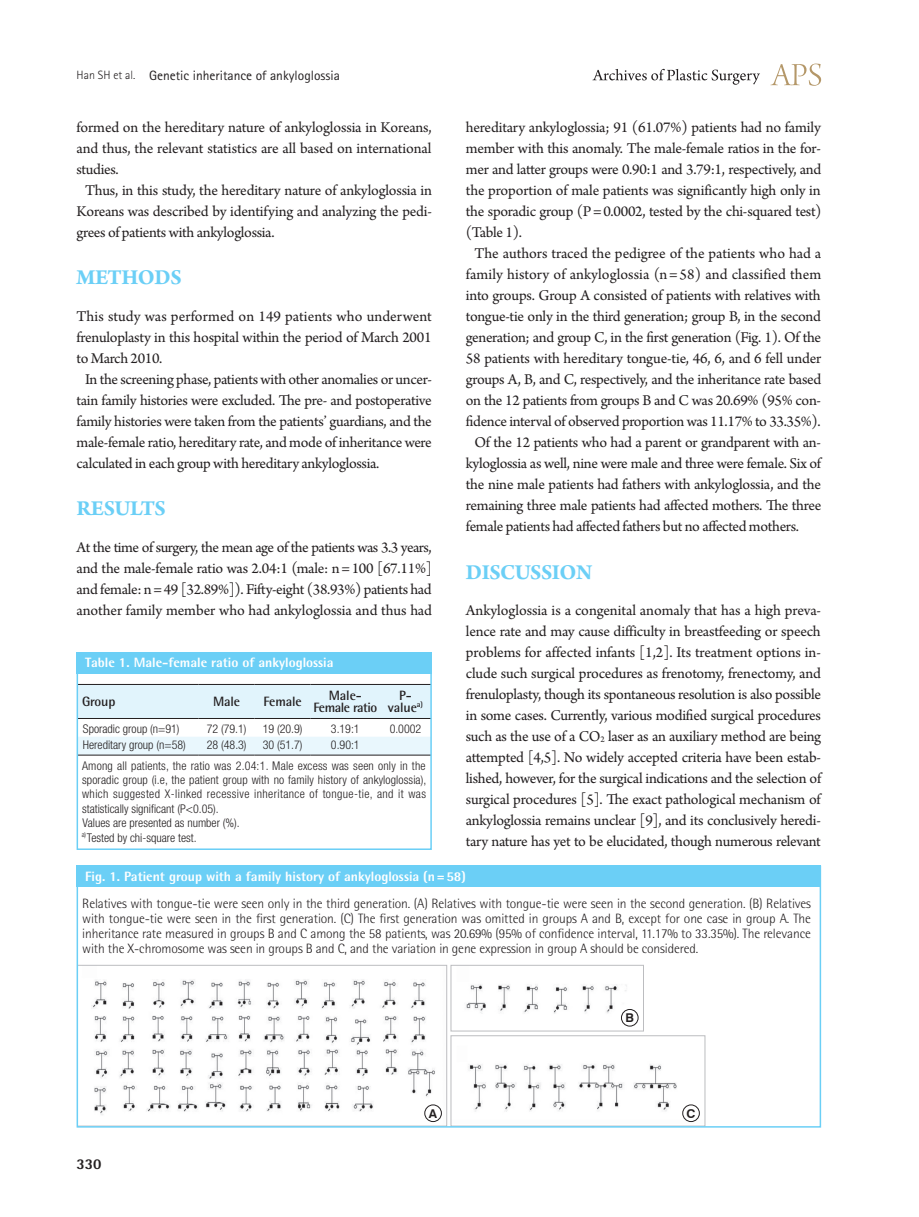
<style>
.page{position:relative;width:919px;height:1217px;background:#fff}
.page>*{position:absolute;margin:0;border:0;box-sizing:border-box;transform-origin:0 0}
.t1{font:700 22.5px "Arno Pro";letter-spacing:-.02em;color:#6bcff6}
.t2{font:15.75px/21px "Arno Pro";letter-spacing:-.02em;color:#231f20;text-align:justify}
.t3{font:15.75px "Arno Pro";letter-spacing:.005em;color:#231f20}
.t4{font:15.75px "Arno Pro";color:#231f20}
.t5{font:800 15px "Rotis Semi Sans Std";color:#231f20}
.t6{font:300 13.5px/15px "Rotis Semi Sans Std";letter-spacing:-.01em;color:#231f20;text-align:justify}
.t7{font:800 13.5px "Rotis Semi Sans Std";color:#fff}
.t8{font:13.5px "Rotis Sans Serif Std";color:#231f20}
.t9{font:700 13.5px/12px "Rotis Semi Sans Std";letter-spacing:-.01em;color:#231f20;text-align:center}
.t10{font:700 13.5px/12px "Rotis Semi Sans Std";letter-spacing:-.035em;color:#231f20;text-align:center}
.t11{font:700 12.15px "Swiss 721 BT";color:#231f20}
.t12{font:300 condensed 12px/14.4px "Helvetica Neue LT Std";letter-spacing:.01em;color:#231f20}
.s1{font-weight:300;font-size:12px}
.s2{font-size:9.15px}
</style>
<div class="page">
<svg style="left:770px;top:64px;width:51px;height:22px"></svg>
<svg style="left:592px;top:69px;width:168px;height:16px"></svg>
<img style="left:91px;top:979px;width:351px;height:143px">
<div style="left:77px;top:964px;width:370px;height:161px;border:1px solid #bcbdc0"></div>
<img style="left:466px;top:984px;width:173px;height:43px">
<div style="left:450px;top:964px;width:193px;height:66px;border:1px solid #bcbdc0"></div>
<img style="left:468px;top:1064px;width:232px;height:58px">
<div style="left:450px;top:1035px;width:255px;height:90px;border:1px solid #bcbdc0"></div>
<div style="left:77px;top:865px;width:744px;height:21px;background:#6bcff6"></div>
<div style="left:425px;top:1104px;width:16px;height:17px;background:#fff;border-radius:50%"></div>
<div style="left:424px;top:1104px;width:17px;height:17px;border:1px solid #231f20;border-radius:50%"></div>
<div style="left:621px;top:1009px;width:17px;height:16px;background:#fff;border-radius:50%"></div>
<div style="left:621px;top:1009px;width:17px;height:17px;border:1px solid #231f20;border-radius:50%"></div>
<svg style="left:80px;top:685px;width:349px;height:69px"></svg>
<hr style="left:78px;top:684px;width:121px;height:1px;background:#231f20">
<hr style="left:199px;top:684px;width:56px;height:1px;background:#231f20">
<hr style="left:255px;top:684px;width:55px;height:1px;background:#231f20">
<hr style="left:310px;top:684px;width:70px;height:1px;background:#231f20">
<hr style="left:380px;top:684px;width:51px;height:1px;background:#231f20">
<hr style="left:78px;top:718px;width:121px;height:1px;background:#231f20">
<hr style="left:199px;top:718px;width:56px;height:1px;background:#231f20">
<hr style="left:255px;top:718px;width:55px;height:1px;background:#231f20">
<hr style="left:310px;top:718px;width:70px;height:1px;background:#231f20">
<hr style="left:380px;top:718px;width:51px;height:1px;background:#231f20">
<hr style="left:78px;top:754px;width:121px;height:1px;background:#231f20">
<hr style="left:199px;top:754px;width:56px;height:1px;background:#231f20">
<hr style="left:255px;top:754px;width:55px;height:1px;background:#231f20">
<hr style="left:310px;top:754px;width:70px;height:1px;background:#231f20">
<hr style="left:380px;top:754px;width:51px;height:1px;background:#231f20">
<div style="left:77px;top:652px;width:355px;height:21px;background:#6bcff6"></div>
<div style="left:682px;top:1104px;width:17px;height:17px;background:#fff;border-radius:50%"></div>
<div style="left:682px;top:1104px;width:17px;height:17px;border:1px solid #231f20;border-radius:50%"></div>
<div style="left:77px;top:865px;width:744px;height:262px;border:2px solid #6bcff6"></div>
<div style="left:77px;top:652px;width:355px;height:197px;border:2px solid #6bcff6"></div>
<p class="t8" style="left:77px;top:67px;width:265px"><span class="s1">Han SH et al.</span> Genetic inheritance of ankyloglossia</p>
<p class="t2" style="left:77px;top:117px;width:356px">formed on the hereditary nature of ankyloglossia in Koreans,</p>
<p class="t2" style="left:77px;top:138px;width:356px">and thus, the relevant statistics are all based on international</p>
<p class="t2" style="left:77px;top:159px;width:44px">studies.</p>
<p class="t2" style="left:85px;top:180px;width:348px">Thus, in this study, the hereditary nature of ankyloglossia in</p>
<p class="t2" style="left:77px;top:201px;width:357px">Koreans was described by identifying and analyzing the pedi-</p>
<p class="t2" style="left:77px;top:222px;width:199px">grees of patients with ankyloglossia.</p>
<h1 class="t1" style="left:77px;top:264px;width:107px">METHODS</h1>
<p class="t3" style="left:77px;top:307px;width:357px">This study was performed on 149 patients who underwent</p>
<p class="t2" style="left:77px;top:327px;width:356px">frenuloplasty in this hospital within the period of March 2001</p>
<p class="t2" style="left:77px;top:348px;width:87px">to March 2010.</p>
<p class="t2" style="left:85px;top:369px;width:348px">In the screening phase, patients with other anomalies or uncer-</p>
<p class="t2" style="left:77px;top:390px;width:356px">tain family histories were excluded. The pre- and postoperative</p>
<p class="t2" style="left:77px;top:411px;width:357px">family histories were taken from the patients’ guardians, and the</p>
<p class="t2" style="left:77px;top:432px;width:357px">male-female ratio, hereditary rate, and mode of inheritance were</p>
<p class="t2" style="left:77px;top:453px;width:304px">calculated in each group with hereditary ankyloglossia.</p>
<h1 class="t1" style="left:77px;top:495px;width:91px">RESULTS</h1>
<p class="t2" style="left:77px;top:537px;width:357px">At the time of surgery, the mean age of the patients was 3.3 years, and the male-female ratio was 2.04:1 (male: n =100 [67.11%] and female: n = 49 [32.89%]). Fifty-eight (38.93%) patients had another family member who had ankyloglossia and thus had</p>
<p class="t7" style="left:85px;top:654px;width:250px">Table 1. Male-female ratio of ankyloglossia</p>
<p class="t9" style="left:82px;top:695px;width:35px">Group</p>
<p class="t9" style="left:213px;top:695px;width:29px">Male</p>
<p class="t9" style="left:263px;top:695px;width:40px">Female</p>
<p class="t10" style="left:313px;top:689px;width:65px">Male-<br>Female ratio</p>
<p class="t9" style="left:388px;top:689px;width:37px">P&shy;value<sup>a)</sup></p>
<p class="t12" style="left:83px;top:720px;width:98px">Sporadic group (n=91)</p>
<p class="t12" style="left:207px;top:720px;width:41px">72 (79.1)</p>
<p class="t12" style="left:263px;top:720px;width:41px">19 (20.9)</p>
<p class="t12" style="left:331px;top:720px;width:30px">3.19:1</p>
<p class="t12" style="left:389px;top:720px;width:33px">0.0002</p>
<p class="t12" style="left:83px;top:737px;width:104px">Hereditary group (n=58)</p>
<p class="t12" style="left:207px;top:737px;width:41px">28 (48.3)</p>
<p class="t12" style="left:263px;top:737px;width:41px">30 (51.7)</p>
<p class="t12" style="left:82px;top:734px;width:345px;line-height:20.7px;text-indent:249px">0.90:1<br>Among all patients, the ratio was 2.04:1. Male excess was seen only in the</p>
<p class="t12" style="left:82px;top:772px;width:346px">sporadic group (i.e, the patient group with no family history of ankyloglossia), which suggested X-linked recessive inheritance of tongue-tie, and it was statistically significant (P&lt;0.05).<br>Values are presented as number (%).<br><sup>a)</sup>Tested by chi-square test.</p>
<p class="t2" style="left:466px;top:117px;width:356px">hereditary ankyloglossia; 91 (61.07%) patients had no family</p>
<p class="t2" style="left:466px;top:138px;width:357px">member with this anomaly. The male-female ratios in the for-</p>
<p class="t2" style="left:466px;top:159px;width:357px">mer and latter groups were 0.90:1 and 3.79:1, respectively, and</p>
<p class="t2" style="left:466px;top:180px;width:356px">the proportion of male patients was significantly high only in</p>
<p class="t2" style="left:466px;top:201px;width:357px">the sporadic group (P = 0.0002, tested by the chi-squared test)</p>
<p class="t2" style="left:466px;top:222px;width:58px">(Table 1).</p>
<p class="t4" style="left:474px;top:244px;width:348px">The authors traced the pedigree of the patients who had a</p>
<p class="t3" style="left:466px;top:265px;width:357px">family history of ankyloglossia (n =58) and classified them</p>
<p class="t2" style="left:466px;top:285px;width:356px">into groups. Group A consisted of patients with relatives with</p>
<p class="t2" style="left:466px;top:306px;width:356px">tongue-tie only in the third generation; group B, in the second</p>
<p class="t2" style="left:466px;top:327px;width:357px">generation; and group C, in the first generation (Fig. 1). Of the</p>
<p class="t2" style="left:466px;top:348px;width:357px">58 patients with hereditary tongue-tie, 46, 6, and 6 fell under</p>
<p class="t2" style="left:466px;top:369px;width:357px">groups A, B, and C, respectively, and the inheritance rate based</p>
<p class="t2" style="left:466px;top:390px;width:357px">on the 12 patients from groups B and C was 20.69% (95% con-</p>
<p class="t2" style="left:466px;top:411px;width:356px">fidence interval of observed proportion was 11.17% to 33.35%).</p>
<p class="t2" style="left:474px;top:432px;width:348px">Of the 12 patients who had a parent or grandparent with an-</p>
<p class="t2" style="left:466px;top:453px;width:357px">kyloglossia as well, nine were male and three were female. Six of</p>
<p class="t2" style="left:466px;top:474px;width:356px">the nine male patients had fathers with ankyloglossia, and the</p>
<p class="t2" style="left:466px;top:495px;width:357px">remaining three male patients had affected mothers. The three</p>
<p class="t2" style="left:466px;top:516px;width:334px">female patients had affected fathers but no affected mothers.</p>
<h1 class="t1" style="left:466px;top:558px;width:128px">DISCUSSION</h1>
<p class="t2" style="left:466px;top:600px;width:357px">Ankyloglossia is a congenital anomaly that has a high preva&shy;lence rate and may cause difficulty in breastfeeding or speech problems for affected infants [1,2]. Its treatment options in&shy;clude such surgical procedures as frenotomy, frenectomy, and frenuloplasty, though its spontaneous resolution is also possible in some cases. Currently, various modified surgical procedures such as the use of a CO<span class="s2">2</span> laser as an auxiliary method are being attempted [4,5]. No widely accepted criteria have been estab&shy;lished, however, for the surgical indications and the selection of surgical procedures [5]. The exact pathological mechanism of ankyloglossia remains unclear [9], and its conclusively heredi&shy;tary nature has yet to be elucidated, though numerous relevant</p>
<p class="t7" style="left:85px;top:867px;width:382px">Fig. 1. Patient group with a family history of ankyloglossia (n=58)</p>
<p class="t6" style="left:82px;top:895px;width:730px">Relatives with tongue-tie were seen only in the third generation. (A) Relatives with tongue-tie were seen in the second generation. (B) Relatives with tongue-tie were seen in the first generation. (C) The first generation was omitted in groups A and B, except for one case in group A. The inheritance rate measured in groups B and C among the 58 patients, was 20.69% (95% of confidence interval, 11.17% to 33.35%). The relevance with the X-chromosome was seen in groups B and C, and the variation in gene expression in group A should be considered.</p>
<p class="t5" style="left:77px;top:1153px;width:27px">330</p>
<p class="t11" style="left:429px;top:1105px;width:10px">A</p>
<p class="t11" style="left:625px;top:1010px;width:10px">B</p>
<p class="t11" style="left:686px;top:1105px;width:10px">C</p>
</div>
